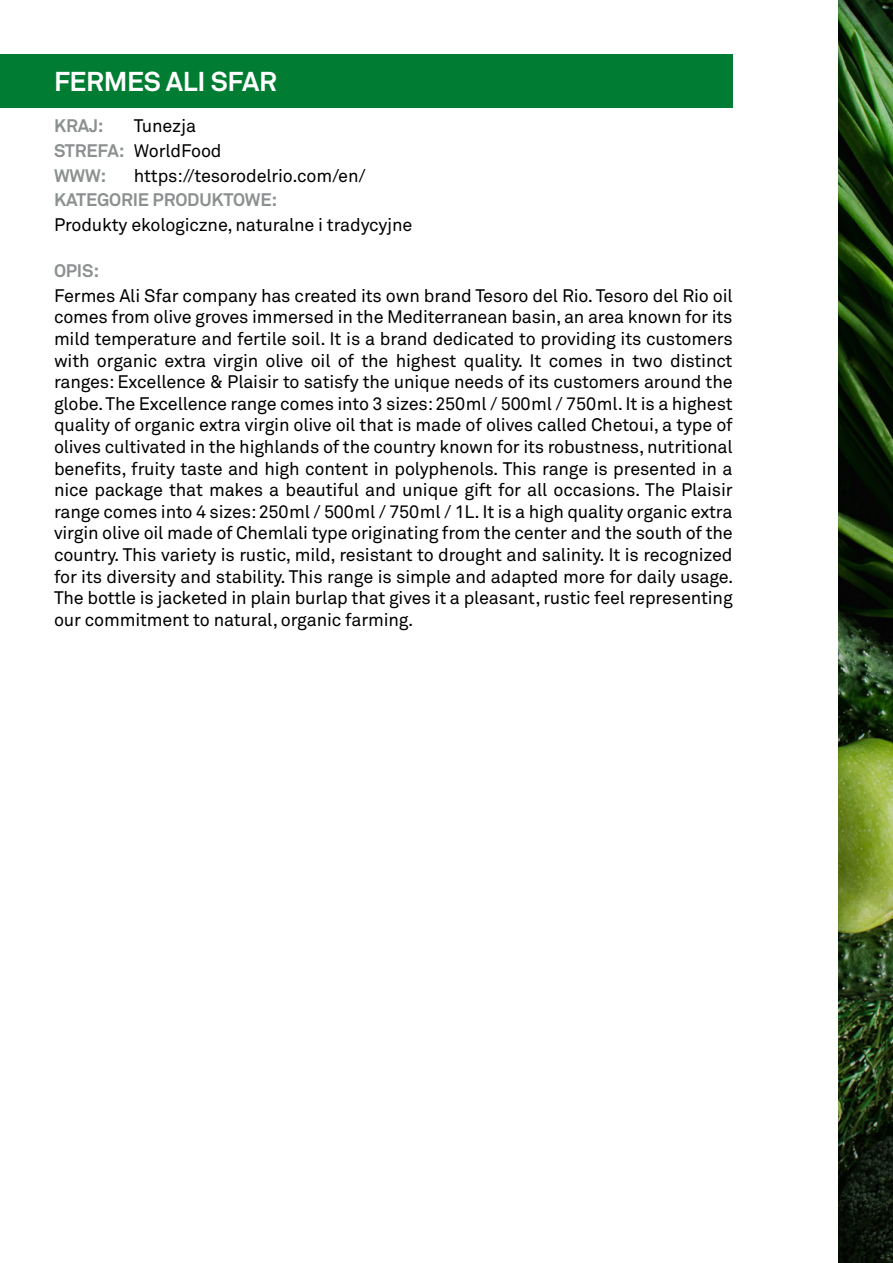
<style>
.page{position:relative;width:893px;height:1263px;background:#fff}
.page>*{position:absolute;margin:0;border:0;box-sizing:border-box;transform-origin:0 0}
.t1{font:700 27px "Akkurat Pro";letter-spacing:-.01em;color:#fff}
.t2{font:18px/21.6px "Akkurat Pro";letter-spacing:-.01em;color:#000}
.t3{font:700 18px "Akkurat Pro";letter-spacing:-.01em;color:#8c9090}
.s1{font-weight:700;color:#8c9090}
</style>
<div class="page">
<img style="left:839px;top:0;width:54px;height:1263px">
<div style="left:0;top:54px;width:733px;height:53px;background:#007d32"></div>
<h1 class="t1" style="left:54px;top:65px;width:224px">FERMES ALI SFAR</h1>
<p class="t3" style="left:54px;top:115px;width:51px">KRAJ:</p>
<p class="t2" style="left:54px;top:114px;width:169px;line-height:24.8px;text-indent:80px">Tunezja<br><span class="s1">STREFA:</span> WorldFood</p>
<p class="t3" style="left:54px;top:189px;width:225px">KATEGORIE PRODUKTOWE:</p>
<p class="t2" style="left:54px;top:215px;width:360px">Produkty ekologiczne, naturalne i tradycyjne</p>
<p class="t3" style="left:54px;top:164px;width:54px">WWW:</p>
<p class="t2" style="left:134px;top:165px;width:233px">https://tesorodelrio.com/en/</p>
<p class="t3" style="left:54px;top:260px;width:47px">OPIS:</p>
<p class="t2" style="left:54px;top:285px;width:681px;text-align:justify">Fermes Ali Sfar company has created its own brand Tesoro del Rio. Tesoro del Rio oil comes from olive groves immersed in the Mediterranean basin, an area known for its mild temperature and fertile soil. It is a brand dedicated to providing its customers with organic extra virgin olive oil of the highest quality. It comes in two distinct ranges: Excellence &amp; Plaisir to satisfy the unique needs of its customers around the globe. The Excellence range comes into 3 sizes: 250ml / 500ml / 750ml. It is a highest quality of organic extra virgin olive oil that is made of olives called Chetoui, a type of olives cultivated in the highlands of the country known for its robustness, nutritional benefits, fruity taste and high content in polyphenols. This range is presented in a nice package that makes a beautiful and unique gift for all occasions. The Plaisir range comes into 4 sizes: 250ml / 500ml / 750ml / 1L. It is a high quality organic extra virgin olive oil made of Chemlali type originating from the center and the south of the country. This variety is rustic, mild, resistant to drought and salinity. It is recognized for its diversity and stability. This range is simple and adapted more for daily usage.<br>The bottle is jacketed in plain burlap that gives it a pleasant, rustic feel representing our commitment to natural, organic farming.</p>
</div>
